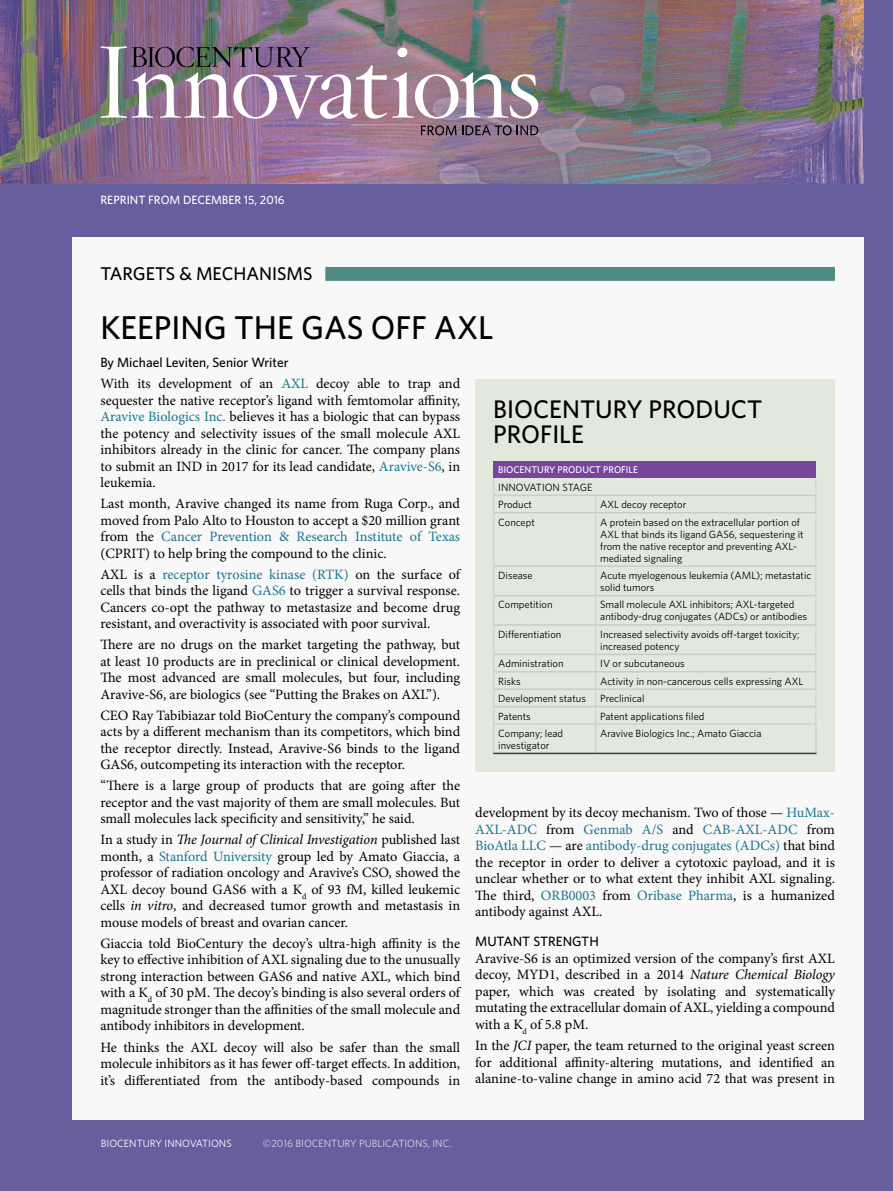
<style>
.page{position:relative;width:893px;height:1191px;background:#675e9e}
.page>*{position:absolute;margin:0;border:0;box-sizing:border-box;transform-origin:0 0}
.title_banner{font:500 33px "Whitney";color:#000}
.title-sidebar-chart{font:500 25.5px/25.5px "Whitney";color:#000}
.T_M_KICK{font:500 18.45px "Whitney";color:#000}
.body_text{font:14.25px/16.5px "Minion Pro";color:#000;text-align:justify}
.byline{font:500 13.5px "Whitney";color:#000}
.subhead{font:500 13.5px "Whitney";color:#000}
.date-vol-num{font:500 12px "Whitney";color:#fff}
.chart_body_text{font:10.5px/12px "Whitney";color:#000}
.t1{font:10.5px "Whitney";color:#d8d8d9}
.t2{font:10.5px "Whitney";color:#fff}
.table-heading_white{font:500 9.75px "Whitney";color:#fff}
.s1{color:#1a7491}
.s2{font-style:italic}
</style>
<div class="page">
<img style="left:0;top:0;width:863px;height:184px">
<img style="left:100px;top:46px;width:438px;height:73px">
<svg style="left:421px;top:125px;width:117px;height:10px"></svg>
<div style="left:72px;top:237px;width:791px;height:882px;background:#f8f8f8"></div>
<div style="left:100px;top:267px;width:735px;height:14px;background:#4c8c83"></div>
<div style="left:88px;top:267px;width:237px;height:15px;background:#f8f8f8"></div>
<div style="left:475px;top:379px;width:360px;height:393px;background:#e3e8dd"></div>
<div style="left:494px;top:461px;width:322px;height:17px;background:#77469c"></div>
<svg style="left:493px;top:478px;width:1px;height:35px"></svg>
<svg style="left:595px;top:496px;width:1px;height:16px"></svg>
<svg style="left:816px;top:478px;width:1px;height:35px"></svg>
<hr style="left:493px;top:513px;width:1px;height:53px;background:#cbcbcb">
<hr style="left:595px;top:513px;width:1px;height:52px;background:#cbcbcb">
<hr style="left:816px;top:513px;width:1px;height:53px;background:#cbcbcb">
<svg style="left:493px;top:566px;width:1px;height:29px"></svg>
<svg style="left:816px;top:566px;width:1px;height:29px"></svg>
<hr style="left:493px;top:595px;width:1px;height:30px;background:#cbcbcb">
<hr style="left:816px;top:595px;width:1px;height:30px;background:#cbcbcb">
<hr style="left:494px;top:494px;width:102px;height:2px;background:#cbcbcb">
<hr style="left:596px;top:494px;width:220px;height:2px;background:#cbcbcb">
<hr style="left:494px;top:512px;width:102px;height:1px;background:#cbcbcb">
<hr style="left:596px;top:512px;width:220px;height:1px;background:#cbcbcb">
<hr style="left:494px;top:565px;width:102px;height:2px;background:#cbcbcb">
<hr style="left:596px;top:565px;width:220px;height:2px;background:#cbcbcb">
<hr style="left:494px;top:595px;width:102px;height:1px;background:#cbcbcb">
<hr style="left:596px;top:595px;width:220px;height:1px;background:#cbcbcb">
<hr style="left:494px;top:624px;width:102px;height:2px;background:#cbcbcb">
<hr style="left:596px;top:624px;width:220px;height:2px;background:#cbcbcb">
<hr style="left:494px;top:653px;width:102px;height:2px;background:#cbcbcb">
<hr style="left:596px;top:653px;width:220px;height:2px;background:#cbcbcb">
<hr style="left:494px;top:671px;width:102px;height:1px;background:#cbcbcb">
<hr style="left:596px;top:671px;width:220px;height:1px;background:#cbcbcb">
<hr style="left:494px;top:688px;width:102px;height:2px;background:#cbcbcb">
<hr style="left:596px;top:688px;width:220px;height:2px;background:#cbcbcb">
<hr style="left:494px;top:706px;width:102px;height:1px;background:#cbcbcb">
<hr style="left:596px;top:706px;width:220px;height:1px;background:#cbcbcb">
<hr style="left:493px;top:723px;width:103px;height:1px;background:#cbcbcb">
<svg style="left:493px;top:625px;width:1px;height:127px"></svg>
<hr style="left:596px;top:723px;width:220px;height:1px;background:#cbcbcb">
<svg style="left:595px;top:567px;width:1px;height:185px"></svg>
<svg style="left:815px;top:625px;width:2px;height:127px"></svg>
<hr style="left:493px;top:752px;width:103px;height:2px;background:#404041">
<hr style="left:596px;top:752px;width:220px;height:2px;background:#404041">
<p class="date-vol-num" style="left:100px;top:192px;width:186px">REPRINT FROM DECEMBER 15, 2016</p>
<p class="T_M_KICK" style="left:100px;top:261px;width:214px">TARGETS &amp; MECHANISMS</p>
<p class="title_banner" style="left:100px;top:305px;width:394px">KEEPING THE GAS OFF AXL</p>
<p class="byline" style="left:100px;top:353px;width:190px">By Michael Leviten, Senior Writer</p>
<p class="body_text" style="left:100px;top:375px;width:361px">With its development of an <span class="s1">AXL</span> decoy able to trap and sequester the native receptor’s ligand with femtomolar affinity, <span class="s1">Aravive Biologics Inc.</span> believes it has a biologic that can bypass the potency and selectivity issues of the small molecule AXL inhibitors already in the clinic for cancer. The company plans to submit an IND in 2017 for its lead candidate, <span class="s1">Aravive-S6</span>, in leukemia.</p>
<p class="body_text" style="left:100px;top:495px;width:361px">Last month, Aravive changed its name from Ruga Corp., and moved from Palo Alto to Houston to accept a $20 million grant from the <span class="s1">Cancer Prevention &amp; Research Institute of Texas </span>(CPRIT) to help bring the compound to the clinic.</p>
<p class="body_text" style="left:100px;top:566px;width:361px">AXL is a <span class="s1">receptor tyrosine kinase (RTK)</span> on the surface of cells that binds the ligand <span class="s1">GAS6</span> to trigger a survival response.<br>Cancers co-opt the pathway to metastasize and become drug resistant, and overactivity is associated with poor survival.</p>
<p class="body_text" style="left:100px;top:636px;width:361px">There are no drugs on the market targeting the pathway, but at least 10 products are in preclinical or clinical development.<br>The most advanced are small molecules, but four, including Aravive-S6, are biologics (see “Putting the Brakes on AXL”).</p>
<p class="body_text" style="left:100px;top:707px;width:361px">CEO Ray Tabibiazar told BioCentury the company’s compound acts by a different mechanism than its competitors, which bind the receptor directly. Instead, Aravive-S6 binds to the ligand GAS6, outcompeting its interaction with the receptor.</p>
<p class="body_text" style="left:100px;top:777px;width:361px">“There is a large group of products that are going after the receptor and the vast majority of them are small molecules. But small molecules lack specificity and sensitivity,” he said.</p>
<p class="body_text" style="left:100px;top:831px;width:361px">In a study in <span class="s2">The Journal of Clinical Investigation</span> published last month, a <span class="s1">Stanford University</span> group led by Amato Giaccia, a professor of radiation oncology and Aravive’s CSO, showed the AXL decoy bound GAS6 with a K<sub>d</sub> of 93 fM, killed leukemic cells <span class="s2">in vitro</span>, and decreased tumor growth and metastasis in mouse models of breast and ovarian cancer.</p>
<p class="body_text" style="left:100px;top:935px;width:361px">Giaccia told BioCentury the decoy’s ultra-high affinity is the key to effective inhibition of AXL signaling due to the unusually strong interaction between GAS6 and native AXL, which bind with a K<sub>d</sub> of 30 pM. The decoy’s binding is also several orders of magnitude stronger than the affinities of the small molecule and antibody inhibitors in development.</p>
<p class="body_text" style="left:100px;top:1038px;width:361px">He thinks the AXL decoy will also be safer than the small molecule inhibitors as it has fewer off-target effects. In addition, it’s differentiated from the antibody-based compounds in</p>
<p class="title-sidebar-chart" style="left:493px;top:395px;width:271px">BIOCENTURY PRODUCT<br>PROFILE</p>
<p class="table-heading_white" style="left:498px;top:463px;width:141px">BIOCENTURY PRODUCT PROFILE</p>
<p class="chart_body_text" style="left:498px;top:481px;width:96px">INNOVATION STAGE</p>
<p class="chart_body_text" style="left:498px;top:498px;width:35px">Product</p>
<p class="chart_body_text" style="left:600px;top:498px;width:88px">AXL decoy receptor</p>
<p class="chart_body_text" style="left:498px;top:516px;width:38px">Concept</p>
<p class="chart_body_text" style="left:600px;top:516px;width:205px">A protein based on the extracellular portion of AXL that binds its ligand GAS6, sequestering it from the native receptor and preventing AXL&shy;mediated signaling</p>
<p class="chart_body_text" style="left:498px;top:569px;width:36px">Disease</p>
<p class="chart_body_text" style="left:600px;top:569px;width:213px">Acute myelogenous leukemia (AML); metastatic solid tumors</p>
<p class="chart_body_text" style="left:498px;top:598px;width:56px">Competition</p>
<p class="chart_body_text" style="left:600px;top:598px;width:208px">Small molecule AXL inhibitors; AXL-targeted antibody-drug conjugates (ADCs) or antibodies</p>
<p class="chart_body_text" style="left:498px;top:628px;width:65px">Differentiation</p>
<p class="chart_body_text" style="left:600px;top:628px;width:201px">Increased selectivity avoids off-target toxicity; increased potency</p>
<p class="chart_body_text" style="left:498px;top:657px;width:67px">Administration</p>
<p class="chart_body_text" style="left:600px;top:657px;width:86px">IV or subcutaneous</p>
<p class="chart_body_text" style="left:498px;top:675px;width:24px">Risks</p>
<p class="chart_body_text" style="left:600px;top:675px;width:205px">Activity in non-cancerous cells expressing AXL</p>
<p class="chart_body_text" style="left:498px;top:692px;width:89px">Development status</p>
<p class="chart_body_text" style="left:600px;top:692px;width:46px">Preclinical</p>
<p class="chart_body_text" style="left:498px;top:709px;width:34px">Patents</p>
<p class="chart_body_text" style="left:600px;top:709px;width:106px">Patent applications filed</p>
<p class="chart_body_text" style="left:498px;top:727px;width:66px">Company; lead investigator</p>
<p class="chart_body_text" style="left:600px;top:727px;width:163px">Aravive Biologics Inc.; Amato Giaccia</p>
<p class="body_text" style="left:475px;top:804px;width:361px">development by its decoy mechanism. Two of those — <span class="s1">HuMax-AXL-ADC</span> from <span class="s1">Genmab A/S</span> and <span class="s1">CAB-AXL-ADC</span> from <span class="s1">BioAtla LLC</span> — are <span class="s1">antibody-drug conjugates (ADCs)</span> that bind the receptor in order to deliver a cytotoxic payload, and it is unclear whether or to what extent they inhibit AXL signaling.<br>The third, <span class="s1">ORB0003</span> from <span class="s1">Oribase Pharma</span>, is a humanized antibody against AXL.</p>
<p class="subhead" style="left:475px;top:932px;width:125px">MUTANT STRENGTH</p>
<p class="body_text" style="left:475px;top:950px;width:361px">Aravive-S6 is an optimized version of the company’s first AXL decoy, MYD1, described in a 2014 <span class="s2">Nature Chemical Biology </span>paper, which was created by isolating and systematically mutating the extracellular domain of AXL, yielding a compound with a K<sub>d</sub> of 5.8 pM.</p>
<p class="body_text" style="left:475px;top:1037px;width:361px">In the <span class="s2">JCI</span> paper, the team returned to the original yeast screen for additional affinity-altering mutations, and identified an alanine-to-valine change in amino acid 72 that was present in</p>
<p class="t2" style="left:101px;top:1136px;width:132px">BIOCENTURY INNOVATIONS</p>
<p class="t1" style="left:263px;top:1136px;width:190px">©2016 BIOCENTURY PUBLICATIONS, INC.</p>
</div>
